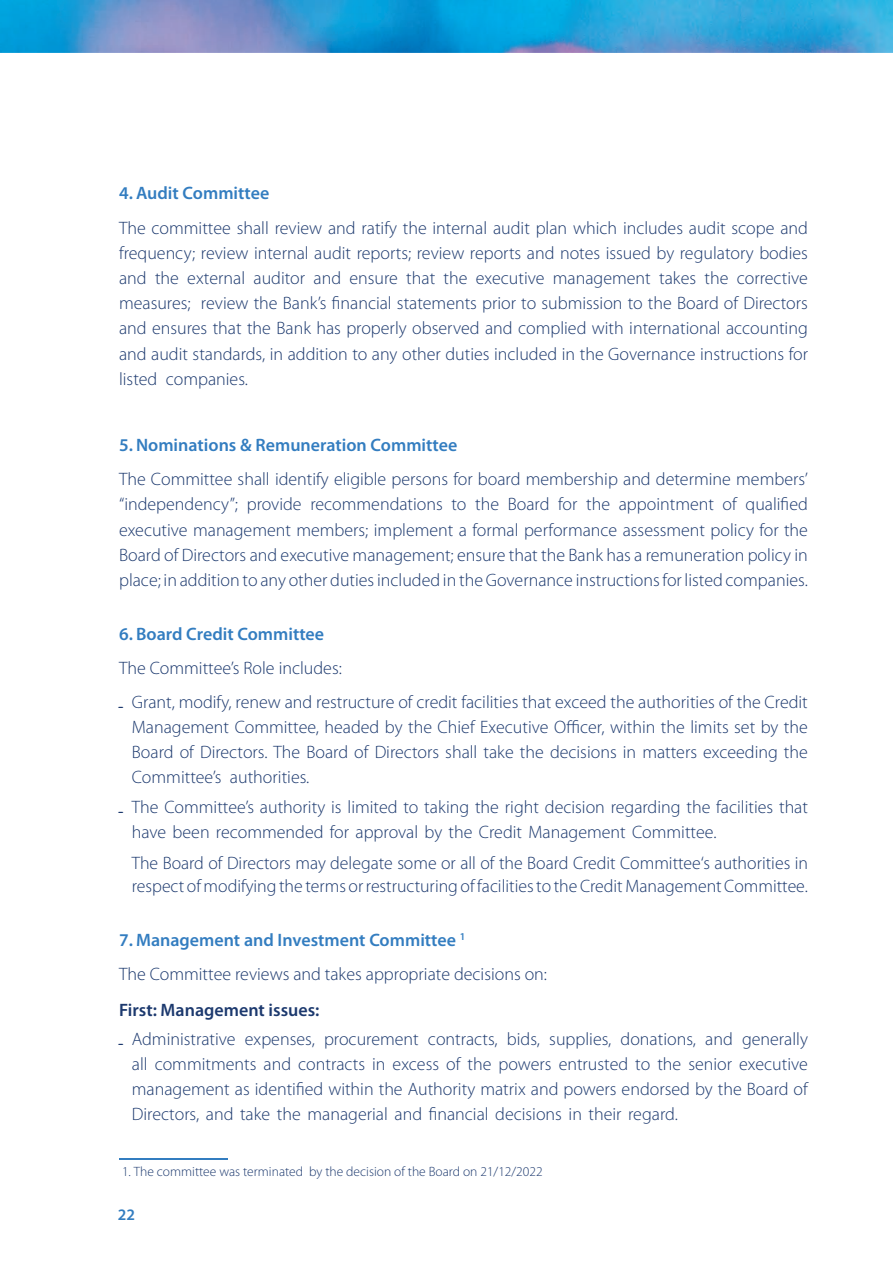
<style>
.page{position:relative;width:893px;height:1263px;background:#fff}
.page>*{position:absolute;margin:0;border:0;box-sizing:border-box;transform-origin:0 0}
.t1{font:600 22.5px "Myriad Arabic";color:#337dc0}
.t2{font:300 18px/25.2px "Myriad Pro";color:#1c396e}
.t3{font:600 18px "Myriad Pro";color:#337dc0}
.t4{font:300 13.5px "Myriad Pro";color:#1c396e}
.s1{font-family:"Myriad Arabic";font-weight:400}
.s2{font-weight:600;color:#337dc0}
.s3{font-weight:600}
</style>
<div class="page">
<img style="left:0;top:0;width:893px;height:53px">
<hr style="left:119px;top:1158px;width:108px;height:1px;background:#337dc0">
<p class="t3" style="left:119px;top:182px;width:152px">4. Audit Committee</p>
<p class="t2" style="left:119px;top:215px;width:690px;text-align:justify">The committee shall review and ratify the internal audit plan which includes audit scope and frequency; review internal audit reports; review reports and notes issued by regulatory bodies and the external auditor and ensure that the executive management takes the corrective measures; review the Bank’s financial statements prior to submission to the Board of Directors and ensures that the Bank has properly observed and complied with international accounting and audit standards, in addition to any other duties included in the Governance instructions for listed companies.</p>
<p class="t3" style="left:119px;top:433px;width:340px">5. Nominations &amp; Remuneration Committee</p>
<p class="t2" style="left:119px;top:467px;width:690px;text-align:justify">The Committee shall identify eligible persons for board membership and determine members’ “independency”; provide recommendations to the Board for the appointment of qualified executive management members; implement a formal performance assessment policy for the Board of Directors and executive management; ensure that the Bank has a remuneration policy in place; in addition to any other duties included in the Governance instructions for listed companies.</p>
<p class="t3" style="left:119px;top:622px;width:207px">6. Board Credit Committee</p>
<p class="t2" style="left:119px;top:652px;width:690px;line-height:33.6px">The Committee’s Role includes:<br><span class="s1">ـ</span> Grant, modify, renew and restructure of credit facilities that exceed the authorities of the Credit</p>
<p class="t2" style="left:132px;top:715px;width:678px;text-align:justify">Management Committee, headed by the Chief Executive Officer, within the limits set by the Board of Directors. The Board of Directors shall take the decisions in matters exceeding the Committee’s authorities.</p>
<p class="t2" style="left:132px;top:794px;width:678px;text-indent:-13px"><span class="s1">ـ</span> The Committee’s authority is limited to taking the right decision regarding the facilities that have been recommended for approval by the Credit Management Committee.</p>
<p class="t2" style="left:132px;top:852px;width:678px;line-height:22.5px">The Board of Directors may delegate some or all of the Board Credit Committee‘s authorities in respect of modifying the terms or restructuring of facilities to the Credit Management Committee.</p>
<p class="t2" style="left:119px;top:923px;width:429px;line-height:34.3px"><span class="s2">7. Management and Investment Committee</span> <sup>1<br></sup>The Committee reviews and takes appropriate decisions on:</p>
<p class="t2" style="left:119px;top:996px;width:690px;line-height:28.8px"><span class="s3">First: Management issues:<br></span><span class="s1">ـ</span> Administrative expenses, procurement contracts, bids, supplies, donations, and generally</p>
<p class="t2" style="left:132px;top:1051px;width:678px;text-align:justify">all commitments and contracts in excess of the powers entrusted to the senior executive management as identified within the Authority matrix and powers endorsed by the Board of Directors, and take the managerial and financial decisions in their regard.</p>
<p class="t4" style="left:122px;top:1164px;width:422px">1. The committee was terminated by the decision of the Board on 21/12/2022</p>
<p class="t1" style="left:118px;top:1199px;width:19px">22</p>
</div>
